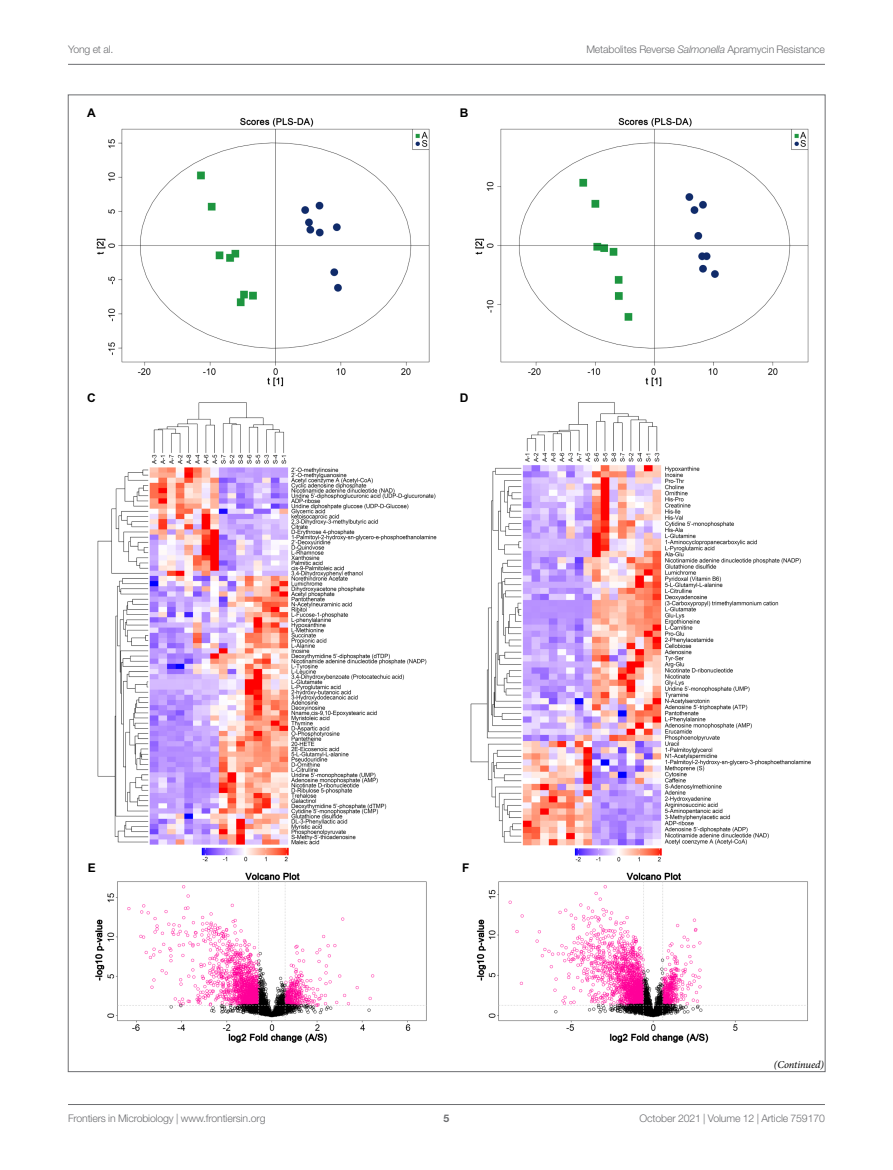
<style>
.page{position:relative;width:893px;height:1170px;background:#fff}
.page>*{position:absolute;margin:0;border:0;box-sizing:border-box;transform-origin:0 0}
.t1{font:700 12px "Arial";color:#000}
.t2{font:300 10.5px "Helvetica Neue LT Std";letter-spacing:-.015em;color:#6d6e71}
.t3{font:italic 10.5px "Minion Pro";letter-spacing:-.01em;color:#000}
.t4{font:700 10.5px "Helvetica Neue LT Std";color:#6d6e71}
.s1{font-style:italic}
</style>
<div class="page">
<hr style="left:68px;top:64px;width:757px;height:1px;background:#6d6e71">
<hr style="left:68px;top:1104px;width:757px;height:1px;background:#6d6e71">
<img style="left:95px;top:117px;width:716px;height:926px">
<p class="t2" style="left:68px;top:42px;width:47px">Yong et al.</p>
<p class="t2" style="left:586px;top:42px;width:240px">Metabolites Reverse <span class="s1">Salmonella</span> Apramycin Resistance</p>
<p class="t1" style="left:87px;top:105px;width:10px">A</p>
<p class="t1" style="left:460px;top:105px;width:10px">B</p>
<p class="t1" style="left:87px;top:389px;width:10px">C</p>
<p class="t1" style="left:460px;top:389px;width:10px">D</p>
<p class="t1" style="left:88px;top:859px;width:10px">E</p>
<p class="t1" style="left:462px;top:859px;width:9px">F</p>
<p class="t3" style="left:774px;top:1057px;width:52px">(Continued)</p>
<p class="t2" style="left:68px;top:1111px;width:199px">Frontiers in Microbiology | www.frontiersin.org</p>
<p class="t4" style="left:444px;top:1111px;width:7px">5</p>
<p class="t2" style="left:640px;top:1111px;width:187px">October 2021 | Volume 12 | Article 759170</p>
</div>
